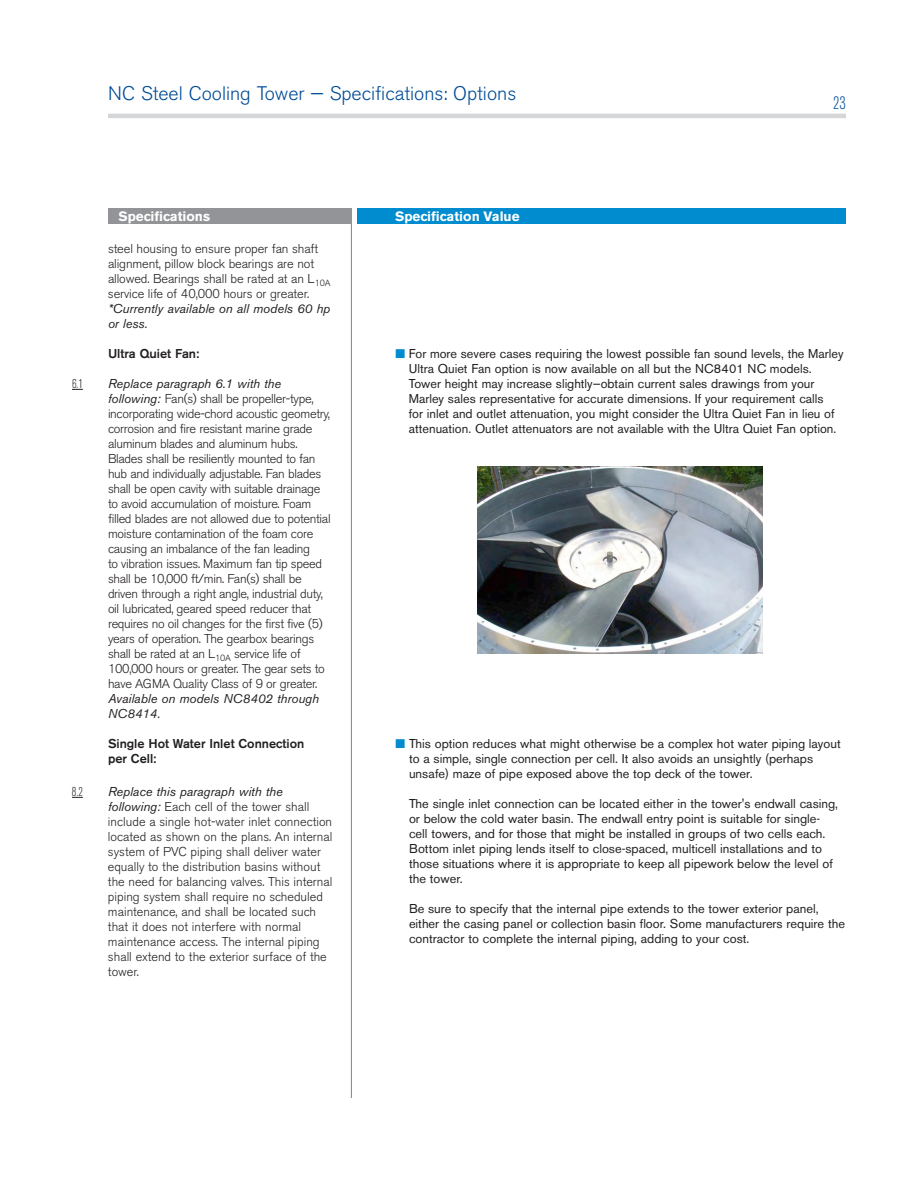
<style>
.page{position:relative;width:918px;height:1188px;background:#fff}
.page>*{position:absolute;margin:0;border:0;box-sizing:border-box;transform-origin:0 0}
.t1{font:300 19.5px "Akzidenz Grotesk BE";color:#004c97}
.t2{font:300 condensed 18px "Akzidenz Grotesk BE";color:#004c97}
.t3{font:700 13.5px "Akzidenz Grotesk BE";color:#fff}
.spec_value{font:12.75px/15px "Akzidenz Grotesk BE";color:#231f20}
.spec{font:300 12.75px/15px "Akzidenz Grotesk BE";letter-spacing:-.025em;color:#231f20}
.spec-2{font:300 12.75px/15px "Akzidenz Grotesk BE";color:#231f20}
.spec-3{font:italic 12.75px/15px "Akzidenz Grotesk BE";color:#231f20}
.spec-4{font:500 12.75px/15px "Akzidenz Grotesk BE";color:#231f20}
.spec-5{font:300 condensed 12.75px "Akzidenz Grotesk BE";color:#231f20}
.s1{font-weight:400;font-style:italic}
.s2{color:#008ccf}
</style>
<div class="page">
<hr style="left:351px;top:208px;width:1px;height:890px;background:#808285">
<div style="left:108px;top:208px;width:244px;height:16px;background:#929497"></div>
<div style="left:358px;top:208px;width:488px;height:16px;background:#008ccf"></div>
<hr style="left:108px;top:114px;width:738px;height:4px;background:#d5d6d8">
<img style="left:477px;top:467px;width:285px;height:186px">
<h1 class="t1" style="left:108px;top:82px;width:410px">NC Steel Cooling Tower — Specifications: Options</h1>
<h2 class="t2" style="left:833px;top:93px;width:14px">23</h2>
<p class="t3" style="left:118px;top:208px;width:93px">Specifications</p>
<p class="t3" style="left:395px;top:208px;width:126px">Specification Value</p>
<p class="spec" style="left:108px;top:241px;width:224px">steel housing to ensure proper fan shaft alignment, pillow block bearings are not allowed. Bearings shall be rated at an L<sub>10A </sub>service life of 40,000 hours or greater.</p>
<p class="spec-3" style="left:108px;top:301px;width:224px">*Currently available on all models 60 hp or less.</p>
<p class="spec-4" style="left:108px;top:346px;width:93px">Ultra Quiet Fan:</p>
<p class="spec-5" style="left:72px;top:377px;width:12px">6.1</p>
<p class="spec" style="left:108px;top:376px;width:224px"><span class="s1">Replace paragraph 6.1 with the following:</span> Fan(s) shall be propeller-type, incorporating wide-chord acoustic geometry, corrosion and fire resistant marine grade aluminum blades and aluminum hubs.<br>Blades shall be resiliently mounted to fan hub and individually adjustable. Fan blades shall be open cavity with suitable drainage to avoid accumulation of moisture. Foam filled blades are not allowed due to potential moisture contamination of the foam core causing an imbalance of the fan leading<br>to vibration issues. Maximum fan tip speed shall be 10,000 ft/min. Fan(s) shall be driven through a right angle, industrial duty, oil lubricated, geared speed reducer that requires no oil changes for the first five (5) years of operation. The gearbox bearings shall be rated at an L<sub>10A</sub> service life of 100,000 hours or greater. The gear sets to have AGMA Quality Class of 9 or greater.</p>
<p class="spec-3" style="left:108px;top:691px;width:213px">Available on models NC8402 through<br>NC8414.</p>
<p class="spec-4" style="left:108px;top:736px;width:198px">Single Hot Water Inlet Connection per Cell:</p>
<p class="spec-5" style="left:72px;top:785px;width:12px">8.2</p>
<p class="spec-2" style="left:108px;top:784px;width:226px"><span class="s1">Replace this paragraph with the following:</span> Each cell of the tower shall include a single hot-water inlet connection located as shown on the plans. An internal system of PVC piping shall deliver water equally to the distribution basins without the need for balancing valves. This internal piping system shall require no scheduled maintenance, and shall be located such that it does not interfere with normal maintenance access. The internal piping shall extend to the exterior surface of the tower.</p>
<p class="spec_value" style="left:409px;top:346px;width:436px;text-indent:-14px"><span class="s2">■</span> For more severe cases requiring the lowest possible fan sound levels, the Marley Ultra Quiet Fan option is now available on all but the NC8401 NC models.<br>Tower height may increase slightly—obtain current sales drawings from your Marley sales representative for accurate dimensions. If your requirement calls<br>for inlet and outlet attenuation, you might consider the Ultra Quiet Fan in lieu of attenuation. Outlet attenuators are not available with the Ultra Quiet Fan option.</p>
<p class="spec_value" style="left:409px;top:736px;width:433px;text-indent:-14px"><span class="s2">■</span> This option reduces what might otherwise be a complex hot water piping layout to a simple, single connection per cell. It also avoids an unsightly (perhaps unsafe) maze of pipe exposed above the top deck of the tower.</p>
<p class="spec_value" style="left:409px;top:796px;width:431px">The single inlet connection can be located either in the tower's endwall casing, or below the cold water basin. The endwall entry point is suitable for single&shy;cell towers, and for those that might be installed in groups of two cells each.<br>Bottom inlet piping lends itself to close-spaced, multicell installations and to those situations where it is appropriate to keep all pipework below the level of the tower.</p>
<p class="spec_value" style="left:409px;top:901px;width:438px">Be sure to specify that the internal pipe extends to the tower exterior panel, either the casing panel or collection basin floor. Some manufacturers require the contractor to complete the internal piping, adding to your cost.</p>
</div>
